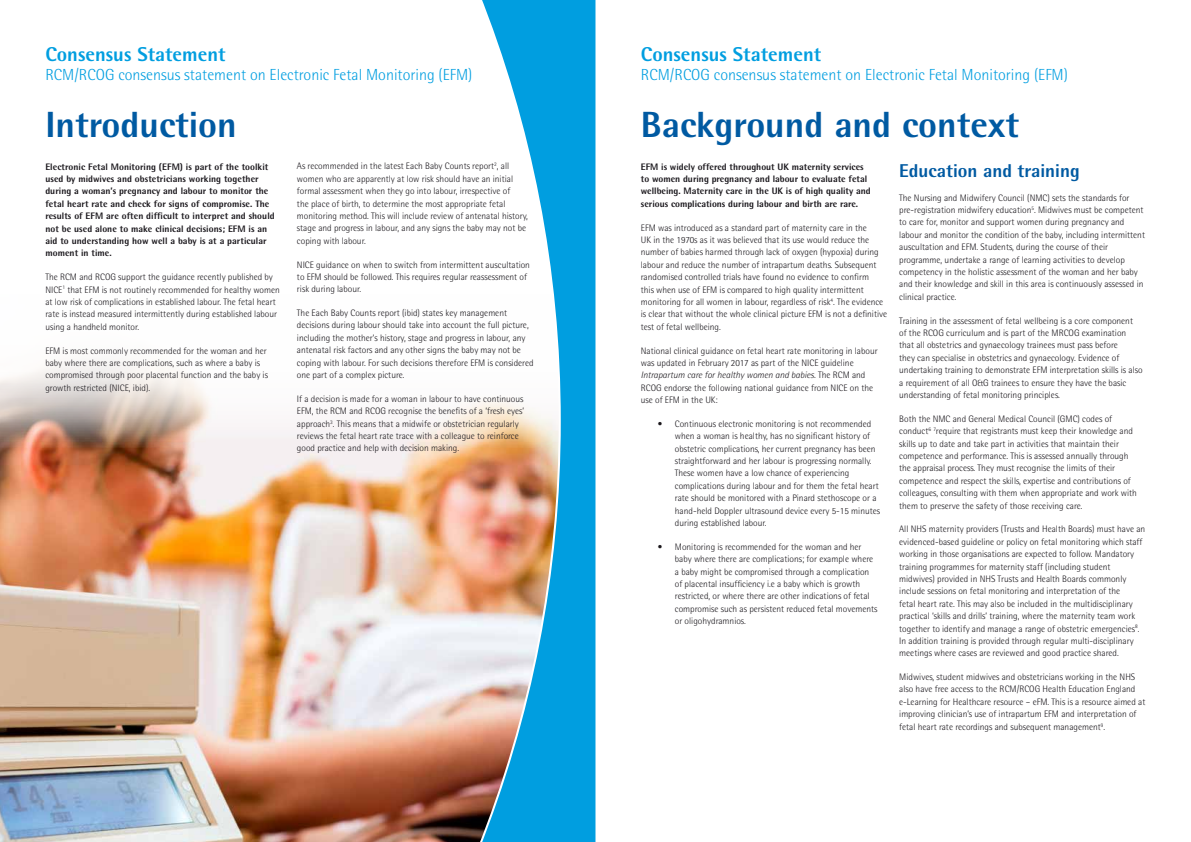
<style>
.page{position:relative;width:1191px;height:842px;background:#fff}
.page>*{position:absolute;margin:0;border:0;box-sizing:border-box;transform-origin:0 0}
.t1{font:800 36.5px "Rotis Semi Sans";color:#005aa2}
.t2{font:800 20px "Rotis Semi Sans";color:#009ee0}
.t3{font:800 18.6px "Rotis Semi Sans";color:#005aa2}
.t4{font:300 16px "Rotis Semi Sans";color:#009ee0}
.t5{font:300 9.4px/12.4px "Rotis Semi Sans";color:#1a171c}
.t6{font:800 9.4px/12.4px "Rotis Semi Sans";letter-spacing:.005em;color:#1a171c}
.s1{font-style:italic}
</style>
<div class="page">
<img style="left:0;top:448px;width:475px;height:394px">
<svg style="left:0;top:363px;width:475px;height:85px"></svg>
<svg style="left:475px;top:0;width:121px;height:842px"></svg>
<h2 class="t2" style="left:45px;top:42px;width:182px">Consensus Statement</h2>
<h3 class="t4" style="left:45px;top:66px;width:428px">RCM/RCOG consensus statement on Electronic Fetal Monitoring (EFM)</h3>
<h2 class="t2" style="left:641px;top:42px;width:182px">Consensus Statement</h2>
<h3 class="t4" style="left:641px;top:66px;width:428px">RCM/RCOG consensus statement on Electronic Fetal Monitoring (EFM)</h3>
<h1 class="t1" style="left:45px;top:101px;width:193px">Introduction</h1>
<h1 class="t1" style="left:641px;top:101px;width:380px">Background and context</h1>
<p class="t6" style="left:641px;top:160px;width:231px">EFM is widely offered throughout UK maternity services to women during pregnancy and labour to evaluate fetal wellbeing. Maternity care in the UK is of high quality and serious complications during labour and birth are rare.</p>
<p class="t5" style="left:641px;top:221px;width:248px">EFM was introduced as a standard part of maternity care in the<br>UK in the 1970s as it was believed that its use would reduce the number of babies harmed through lack of oxygen (hypoxia) during labour and reduce the number of intrapartum deaths. Subsequent randomised controlled trials have found no evidence to confirm<br>this when use of EFM is compared to high quality intermittent monitoring for all women in labour, regardless of risk<sup>4</sup>. The evidence is clear that without the whole clinical picture EFM is not a definitive test of fetal wellbeing.</p>
<p class="t5" style="left:641px;top:344px;width:238px">National clinical guidance on fetal heart rate monitoring in labour was updated in February 2017 as part of the NICE guideline <span class="s1">Intrapartum care for healthy women and babies</span>. The RCM and RCOG endorse the following national guidance from NICE on the use of EFM in the UK:</p>
<p class="t5" style="left:675px;top:417px;width:207px;text-indent:-17px">• Continuous electronic monitoring is not recommended when a woman is healthy, has no significant history of obstetric complications, her current pregnancy has been straightforward and her labour is progressing normally.<br>These women have a low chance of experiencing complications during labour and for them the fetal heart rate should be monitored with a Pinard stethoscope or a hand-held Doppler ultrasound device every 5-15 minutes during established labour.</p>
<p class="t5" style="left:675px;top:540px;width:204px;text-indent:-17px">• Monitoring is recommended for the woman and her baby where there are complications; for example where a baby might be compromised through a complication of placental insufficiency i.e a baby which is growth restricted, or where there are other indications of fetal compromise such as persistent reduced fetal movements or oligohydramnios.</p>
<p class="t6" style="left:45px;top:160px;width:231px">Electronic Fetal Monitoring (EFM) is part of the toolkit used by midwives and obstetricians working together during a woman’s pregnancy and labour to monitor the fetal heart rate and check for signs of compromise. The results of EFM are often difficult to interpret and should not be used alone to make clinical decisions; EFM is an aid to understanding how well a baby is at a particular moment in time.</p>
<p class="t5" style="left:45px;top:271px;width:236px">The RCM and RCOG support the guidance recently published by NICE<sup>1</sup> that EFM is not routinely recommended for healthy women at low risk of complications in established labour. The fetal heart rate is instead measured intermittently during established labour using a handheld monitor.</p>
<p class="t5" style="left:45px;top:344px;width:224px">EFM is most commonly recommended for the woman and her baby where there are complications, such as where a baby is compromised through poor placental function and the baby is growth restricted (NICE, ibid).</p>
<p class="t5" style="left:297px;top:160px;width:232px">As recommended in the latest Each Baby Counts report<sup>2</sup>, all women who are apparently at low risk should have an initial formal assessment when they go into labour, irrespective of<br>the place of birth, to determine the most appropriate fetal monitoring method. This will include review of antenatal history, stage and progress in labour, and any signs the baby may not be coping with labour.</p>
<p class="t5" style="left:297px;top:258px;width:234px">NICE guidance on when to switch from intermittent auscultation to EFM should be followed. This requires regular reassessment of risk during labour.</p>
<p class="t5" style="left:297px;top:307px;width:238px">The Each Baby Counts report (ibid) states key management decisions during labour should take into account the full picture, including the mother’s history, stage and progress in labour, any antenatal risk factors and any other signs the baby may not be coping with labour. For such decisions therefore EFM is considered one part of a complex picture.</p>
<p class="t5" style="left:297px;top:392px;width:229px">If a decision is made for a woman in labour to have continuous EFM, the RCM and RCOG recognise the benefits of a ‘fresh eyes’ approach<sup>3</sup>. This means that a midwife or obstetrician regularly reviews the fetal heart rate trace with a colleague to reinforce good practice and help with decision making.</p>
<h3 class="t3" style="left:899px;top:159px;width:182px">Education and training</h3>
<p class="t5" style="left:899px;top:191px;width:247px">The Nursing and Midwifery Council (NMC) sets the standards for pre-registration midwifery education<sup>5</sup>. Midwives must be competent to care for, monitor and support women during pregnancy and labour and monitor the condition of the baby, including intermittent auscultation and EFM. Students, during the course of their programme, undertake a range of learning activities to develop competency in the holistic assessment of the woman and her baby and their knowledge and skill in this area is continuously assessed in clinical practice.</p>
<p class="t5" style="left:899px;top:314px;width:245px">Training in the assessment of fetal wellbeing is a core component of the RCOG curriculum and is part of the MRCOG examination that all obstetrics and gynaecology trainees must pass before<br>they can specialise in obstetrics and gynaecology. Evidence of undertaking training to demonstrate EFM interpretation skills is also a requirement of all O&amp;G trainees to ensure they have the basic understanding of fetal monitoring principles.</p>
<p class="t5" style="left:899px;top:412px;width:239px">Both the NMC and General Medical Council (GMC) codes of conduct<sup>6</sup> <sup>7</sup>require that registrants must keep their knowledge and skills up to date and take part in activities that maintain their competence and performance. This is assessed annually through the appraisal process. They must recognise the limits of their competence and respect the skills, expertise and contributions of colleagues, consulting with them when appropriate and work with them to preserve the safety of those receiving care.</p>
<p class="t5" style="left:899px;top:523px;width:248px">All NHS maternity providers (Trusts and Health Boards) must have an evidenced-based guideline or policy on fetal monitoring which staff working in those organisations are expected to follow. Mandatory training programmes for maternity staff (including student midwives) provided in NHS Trusts and Health Boards commonly include sessions on fetal monitoring and interpretation of the<br>fetal heart rate. This may also be included in the multidisciplinary practical ‘skills and drills’ training, where the maternity team work together to identify and manage a range of obstetric emergencies<sup>8</sup>.<br>In addition training is provided through regular multi-disciplinary meetings where cases are reviewed and good practice shared.</p>
<p class="t5" style="left:899px;top:671px;width:248px">Midwives, student midwives and obstetricians working in the NHS also have free access to the RCM/RCOG Health Education England e-Learning for Healthcare resource – eFM. This is a resource aimed at improving clinician’s use of intrapartum EFM and interpretation of fetal heart rate recordings and subsequent management<sup>9</sup>.</p>
</div>
